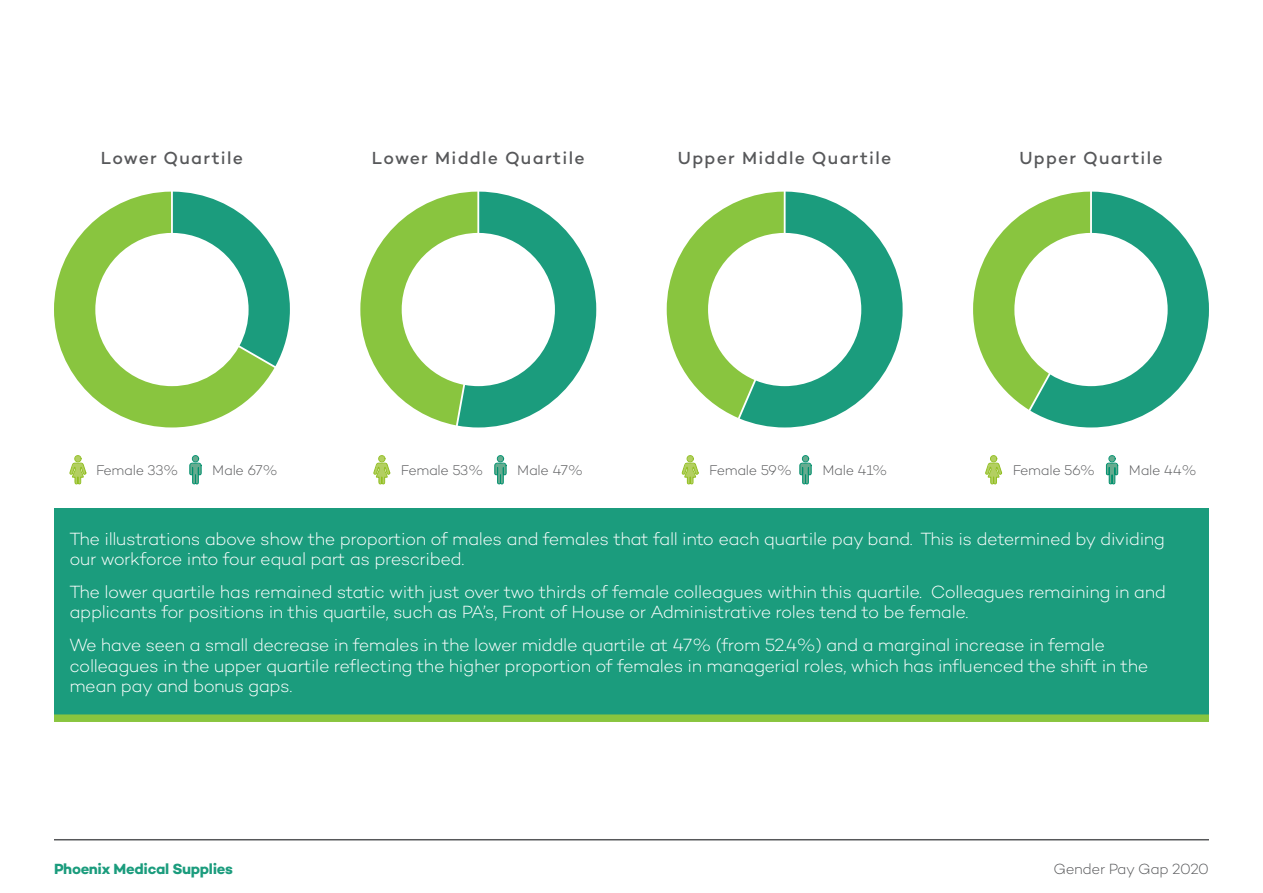
<style>
.page{position:relative;width:1263px;height:893px;background:#fff}
.page>*{position:absolute;margin:0;border:0;box-sizing:border-box;transform-origin:0 0}
.t1{font:300 18px/20.2px "Campton";letter-spacing:-.02em;color:#fff}
.t2{font:500 17.85px "Campton";letter-spacing:.075em;color:#57585a}
.t3{font:700 15px "Campton";letter-spacing:-.02em;color:#1b9c7d}
.t4{font:300 15px "Campton";letter-spacing:-.03em;color:#57585a}
.t5{font:300 14.25px "Campton";letter-spacing:-.02em;color:#57585a}
</style>
<div class="page">
<hr style="left:54px;top:839px;width:1155px;height:1px;background:#57585a">
<div style="left:54px;top:508px;width:1155px;height:206px;background:#1b9c7d"></div>
<svg style="left:667px;top:192px;width:236px;height:235px"></svg>
<div style="left:54px;top:714px;width:1155px;height:8px;background:#89c53f"></div>
<svg style="left:189px;top:455px;width:13px;height:30px"></svg>
<svg style="left:69px;top:455px;width:17px;height:30px"></svg>
<svg style="left:494px;top:455px;width:13px;height:30px"></svg>
<svg style="left:373px;top:455px;width:17px;height:30px"></svg>
<svg style="left:799px;top:455px;width:13px;height:30px"></svg>
<svg style="left:682px;top:455px;width:17px;height:30px"></svg>
<svg style="left:1106px;top:455px;width:12px;height:30px"></svg>
<svg style="left:985px;top:455px;width:17px;height:30px"></svg>
<svg style="left:274px;top:250px;width:16px;height:116px"></svg>
<svg style="left:54px;top:192px;width:220px;height:235px"></svg>
<svg style="left:360px;top:192px;width:236px;height:235px"></svg>
<svg style="left:973px;top:192px;width:236px;height:235px"></svg>
<p class="t2" style="left:101px;top:147px;width:144px">Lower Quartile</p>
<p class="t2" style="left:372px;top:147px;width:214px">Lower Middle Quartile</p>
<p class="t2" style="left:678px;top:147px;width:215px">Upper Middle Quartile</p>
<p class="t2" style="left:1019px;top:147px;width:145px">Upper Quartile</p>
<p class="t5" style="left:96px;top:462px;width:84px">Female 33%</p>
<p class="t5" style="left:212px;top:462px;width:67px">Male 67%</p>
<p class="t5" style="left:401px;top:462px;width:84px">Female 53%</p>
<p class="t5" style="left:517px;top:462px;width:68px">Male 47%</p>
<p class="t5" style="left:709px;top:462px;width:85px">Female 59%</p>
<p class="t5" style="left:822px;top:462px;width:67px">Male 41%</p>
<p class="t5" style="left:1013px;top:462px;width:84px">Female 56%</p>
<p class="t5" style="left:1129px;top:462px;width:70px">Male 44%</p>
<p class="t1" style="left:69px;top:528px;width:1097px">The illustrations above show the proportion of males and females that fall into each quartile pay band. This is determined by dividing our workforce into four equal part as prescribed.</p>
<p class="t1" style="left:69px;top:581px;width:1098px">The lower quartile has remained static with just over two thirds of female colleagues within this quartile. Colleagues remaining in and applicants for positions in this quartile, such as PA’s, Front of House or Administrative roles tend to be female.</p>
<p class="t1" style="left:69px;top:635px;width:1080px">We have seen a small decrease in females in the lower middle quartile at 47% (from 52.4%) and a marginal increase in female colleagues in the upper quartile reflecting the higher proportion of females in managerial roles, which has influenced the shift in the mean pay and bonus gaps.</p>
<p class="t3" style="left:54px;top:859px;width:180px">Phoenix Medical Supplies</p>
<p class="t4" style="left:1053px;top:859px;width:157px">Gender Pay Gap 2020</p>
</div>
